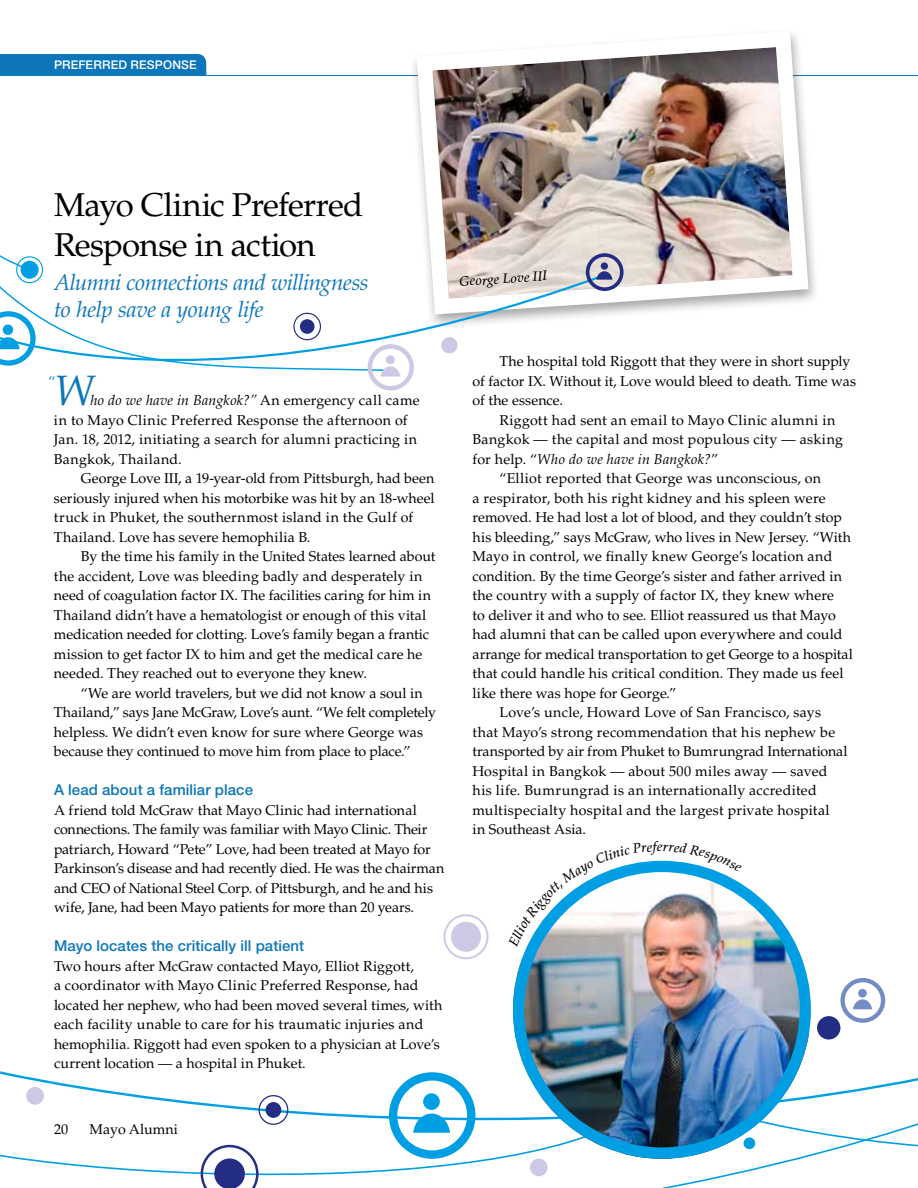
<style>
.page{position:relative;width:918px;height:1188px;background:#fff}
.page>*{position:absolute;margin:0;border:0;box-sizing:border-box;transform-origin:0 0}
.t1{font:italic 42.45px "Palatino LT Std";color:#0d76ba}
.t2{font:33px/39.6px "Palatino LT Std";letter-spacing:-.025em;color:#000}
.t3{font:italic 22.5px/27px "Palatino LT Std";letter-spacing:-.02em;color:#0d76ba}
.t4{font:500 15px "Helvetica Neue LT Std";letter-spacing:.005em;color:#0d76ba}
.t5{font:14.25px/19.5px "Palatino LT Std";letter-spacing:.005em;color:#000}
.t6{font:14.25px "Palatino LT Std";letter-spacing:.025em;color:#000}
.t7{font:italic 14.25px "Palatino LT Std";letter-spacing:.015em;color:#000}
.t8{font:14.25px "Palatino LT Std";color:#0d76ba}
.t9{font:italic 500 13.5px "Palatino LT Std";color:#000}
.t10{font:500 12px "Helvetica Neue LT Std";letter-spacing:.02em;color:#fff}
.s1{font-style:italic}
.s2{font-style:normal}
</style>
<div class="page">
<svg style="left:0;top:1016px;width:918px;height:172px"></svg>
<svg style="left:389px;top:1072px;width:86px;height:87px"></svg>
<svg style="left:444px;top:914px;width:44px;height:45px"></svg>
<div style="left:451px;top:922px;width:30px;height:30px;background:#cec8e4;border-radius:50%"></div>
<div style="left:817px;top:1016px;width:23px;height:24px;background:#232d84;border-radius:50%"></div>
<svg style="left:259px;top:1095px;width:29px;height:30px"></svg>
<div style="left:266px;top:1102px;width:15px;height:16px;background:#232d84;border-radius:50%"></div>
<svg style="left:201px;top:1145px;width:58px;height:43px"></svg>
<svg style="left:840px;top:978px;width:45px;height:45px"></svg>
<div style="left:26px;top:1087px;width:18px;height:18px;background:#cec8e4;border-radius:50%"></div>
<div style="left:530px;top:1159px;width:18px;height:17px;background:#cec8e4;border-radius:50%"></div>
<img style="left:513px;top:884px;width:296px;height:275px">
<div style="left:513px;top:861px;width:298px;height:298px;border:11px solid #009fe3;border-radius:50%"></div>
<hr style="left:0;top:75px;width:918px;height:1px;background:#0d76ba">
<img style="left:412px;top:33px;width:404px;height:282px">
<svg style="left:387px;top:154px;width:220px;height:237px"></svg>
<svg style="left:0;top:216px;width:392px;height:155px"></svg>
<svg style="left:0;top:311px;width:36px;height:55px"></svg>
<svg style="left:586px;top:253px;width:38px;height:38px"></svg>
<svg style="left:0;top:54px;width:206px;height:229px"></svg>
<div style="left:21px;top:261px;width:18px;height:18px;background:#009fe3;border-radius:50%"></div>
<svg style="left:293px;top:313px;width:28px;height:27px"></svg>
<div style="left:300px;top:319px;width:15px;height:15px;background:#232d84;border-radius:50%"></div>
<svg style="left:368px;top:344px;width:46px;height:46px"></svg>
<div style="left:441px;top:337px;width:17px;height:16px;background:#cec8e4;border-radius:50%"></div>
<img style="left:513px;top:860px;width:229px;height:87px">
<p class="t10" style="left:54px;top:58px;width:144px">Preferred Response</p>
<h2 class="t2" style="left:54px;top:186px;width:311px">Mayo Clinic Preferred<br>Response in action</h2>
<h3 class="t3" style="left:54px;top:269px;width:316px">Alumni connections and willingness to help save a young life</h3>
<h1 class="t1" style="left:54px;top:366px;width:42px">W</h1>
<p class="t8" style="left:48px;top:372px;width:9px">“</p>
<p class="t5" style="left:54px;top:391px;width:367px;text-indent:36px"><span class="s1">ho do we have in Bangkok?”</span> An emergency call came in to Mayo Clinic Preferred Response the afternoon of Jan. 18, 2012, initiating a search for alumni practicing in Bangkok, Thailand.</p>
<p class="t5" style="left:54px;top:469px;width:382px;text-indent:27px">George Love III, a 19-year-old from Pittsburgh, had been seriously injured when his motorbike was hit by an 18-wheel truck in Phuket, the southernmost island in the Gulf of Thailand. Love has severe hemophilia B.</p>
<p class="t5" style="left:54px;top:547px;width:383px;text-indent:27px">By the time his family in the United States learned about the accident, Love was bleeding badly and desperately in need of coagulation factor IX. The facilities caring for him in Thailand didn’t have a hematologist or enough of this vital medication needed for clotting. Love’s family began a frantic mission to get factor IX to him and get the medical care he needed. They reached out to everyone they knew.</p>
<p class="t5" style="left:54px;top:683px;width:384px;text-indent:27px">“We are world travelers, but we did not know a soul in Thailand,” says Jane McGraw, Love’s aunt. “We felt completely helpless. We didn’t even know for sure where George was because they continued to move him from place to place.”</p>
<p class="t4" style="left:54px;top:781px;width:201px">A lead about a familiar place</p>
<p class="t5" style="left:54px;top:800px;width:392px">A friend told McGraw that Mayo Clinic had international connections. The family was familiar with Mayo Clinic. Their patriarch, Howard “Pete” Love, had been treated at Mayo for Parkinson’s disease and had recently died. He was the chairman and CEO of National Steel Corp. of Pittsburgh, and he and his wife, Jane, had been Mayo patients for more than 20 years.</p>
<p class="t4" style="left:54px;top:937px;width:252px">Mayo locates the critically ill patient</p>
<p class="t5" style="left:54px;top:956px;width:390px">Two hours after McGraw contacted Mayo, Elliot Riggott,<br>a coordinator with Mayo Clinic Preferred Response, had located her nephew, who had been moved several times, with each facility unable to care for his traumatic injuries and hemophilia. Riggott had even spoken to a physician at Love’s current location — a hospital in Phuket.</p>
<p class="t9" style="left:459px;top:274px;width:90px;rotate:-4deg">George Love III</p>
<p class="t5" style="left:472px;top:352px;width:385px;text-indent:27px">The hospital told Riggott that they were in short supply of factor IX. Without it, Love would bleed to death. Time was of the essence.</p>
<p class="t6" style="left:500px;top:411px;width:337px">Riggott had sent an email to Mayo Clinic alumni in</p>
<p class="t5" style="left:472px;top:430px;width:372px">Bangkok — the capital and most populous city — asking</p>
<p class="t7" style="left:472px;top:451px;width:247px"><span class="s2">for help. “</span>Who do we have in Bangkok?<span class="s2">”</span></p>
<p class="t5" style="left:499px;top:469px;width:323px">“Elliot reported that George was unconscious, on</p>
<p class="t5" style="left:472px;top:488px;width:355px">a respirator, both his right kidney and his spleen were</p>
<p class="t5" style="left:472px;top:508px;width:371px">removed. He had lost a lot of blood, and they couldn’t stop</p>
<p class="t5" style="left:472px;top:527px;width:380px">his bleeding,” says McGraw, who lives in New Jersey. “With</p>
<p class="t5" style="left:472px;top:547px;width:361px">Mayo in control, we finally knew George’s location and</p>
<p class="t5" style="left:472px;top:566px;width:371px">condition. By the time George’s sister and father arrived in</p>
<p class="t5" style="left:472px;top:586px;width:363px">the country with a supply of factor IX, they knew where</p>
<p class="t5" style="left:472px;top:605px;width:365px">to deliver it and who to see. Elliot reassured us that Mayo</p>
<p class="t5" style="left:472px;top:625px;width:371px">had alumni that can be called upon everywhere and could</p>
<p class="t5" style="left:472px;top:644px;width:382px">arrange for medical transportation to get George to a hospital</p>
<p class="t5" style="left:472px;top:664px;width:373px">that could handle his critical condition. They made us feel</p>
<p class="t5" style="left:472px;top:683px;width:205px">like there was hope for George.”</p>
<p class="t5" style="left:499px;top:703px;width:323px">Love’s uncle, Howard Love of San Francisco, says</p>
<p class="t5" style="left:472px;top:722px;width:364px">that Mayo’s strong recommendation that his nephew be</p>
<p class="t5" style="left:472px;top:742px;width:377px">transported by air from Phuket to Bumrungrad International</p>
<p class="t5" style="left:472px;top:761px;width:357px">Hospital in Bangkok — about 500 miles away — saved</p>
<p class="t6" style="left:472px;top:782px;width:346px">his life. Bumrungrad is an internationally accredited</p>
<p class="t5" style="left:472px;top:800px;width:359px">multispecialty hospital and the largest private hospital</p>
<p class="t5" style="left:472px;top:820px;width:115px">in Southeast Asia.</p>
<p class="t5" style="left:54px;top:1120px;width:16px">20</p>
<p class="t5" style="left:90px;top:1120px;width:90px">Mayo Alumni</p>
</div>
